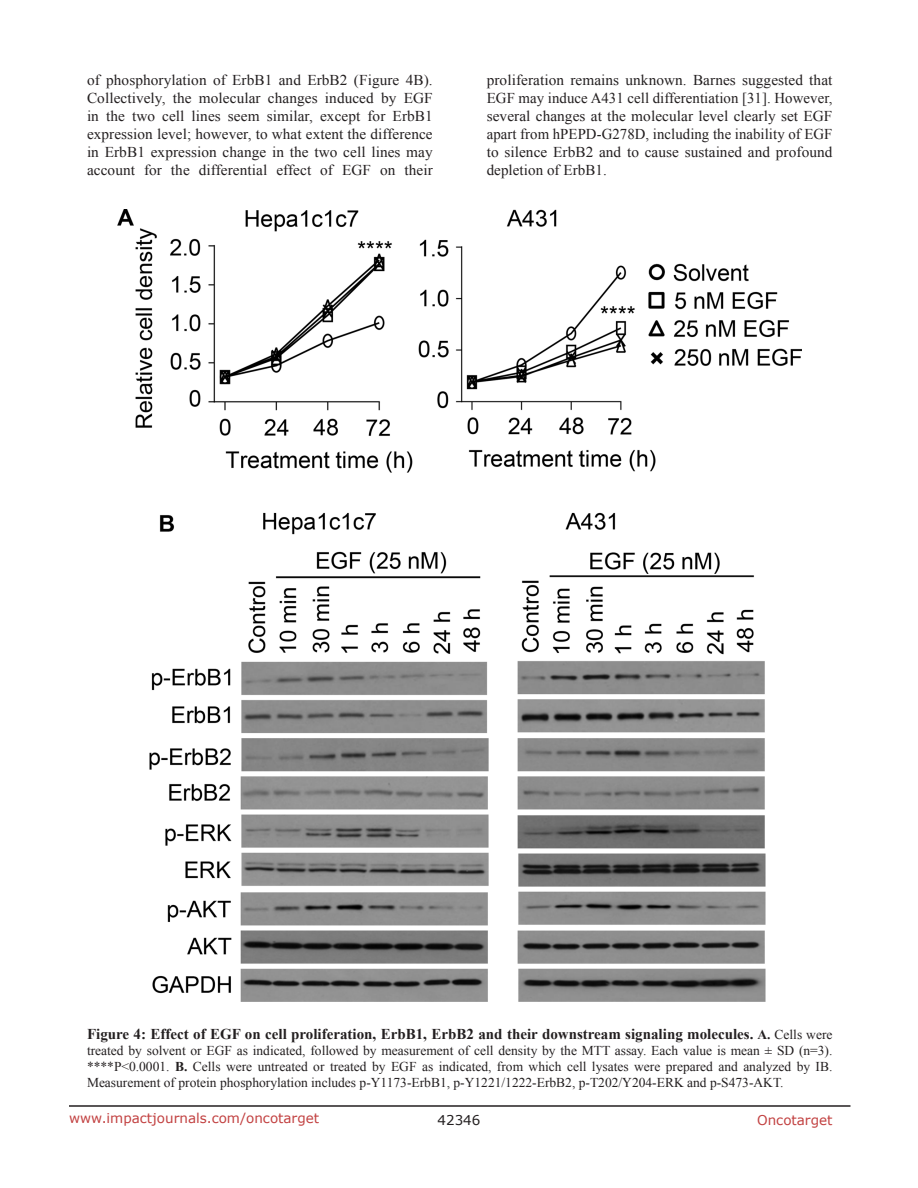
<style>
.page{position:relative;width:918px;height:1188px;background:#fff}
.page>*{position:absolute;margin:0;border:0;box-sizing:border-box;transform-origin:0 0}
.t1{font:15px/18px "Times New Roman";letter-spacing:.005em;color:#231f20;text-align:justify}
.t2{font:700 15px "Times New Roman";color:#231f20}
.t3{font:13.5px/16.2px "Times New Roman";color:#231f20;text-align:justify}
.t4{font:13.5px "Verdana";color:#c24141}
.t5{font:13.5px "Verdana";color:#231f20}
.s1{font-size:13.5px}
.s2{font-weight:400;font-size:13.5px}
.s3{font-weight:700}
</style>
<div class="page">
<hr style="left:69px;top:1105px;width:781px;height:2px;background:#231f20">
<img style="left:118px;top:210px;width:684px;height:791px">
<p class="t1" style="left:87px;top:71px;width:347px">of phosphorylation of ErbB1 and ErbB2 (Figure 4B).<br>Collectively, the molecular changes induced by EGF in the two cell lines seem similar, except for ErbB1 expression level; however, to what extent the difference in ErbB1 expression change in the two cell lines may account for the differential effect of EGF on their</p>
<p class="t1" style="left:487px;top:71px;width:347px">proliferation remains unknown. Barnes suggested that EGF may induce A431 cell differentiation [31]. However, several changes at the molecular level clearly set EGF apart from hPEPD-G278D, including the inability of EGF to silence ErbB2 and to cause sustained and profound depletion of ErbB1.</p>
<p class="t2" style="left:87px;top:1023px;width:747px">Figure 4: Effect of EGF on cell proliferation, ErbB1, ErbB2 and their downstream signaling molecules. <span class="s1">A.</span> <span class="s2">Cells were</span></p>
<p class="t3" style="left:87px;top:1042px;width:747px">treated by solvent or EGF as indicated, followed by measurement of cell density by the MTT assay. Each value is mean ± SD (n=3). ****P&lt;0.0001. <span class="s3">B.</span> Cells were untreated or treated by EGF as indicated, from which cell lysates were prepared and analyzed by IB.<br>Measurement of protein phosphorylation includes p-Y1173-ErbB1, p-Y1221/1222-ErbB2, p-T202/Y204-ERK and p-S473-AKT.</p>
<p class="t4" style="left:69px;top:1109px;width:252px">www.impactjournals.com/oncotarget</p>
<p class="t5" style="left:438px;top:1111px;width:44px">42346</p>
<p class="t4" style="left:757px;top:1111px;width:77px">Oncotarget</p>
</div>
